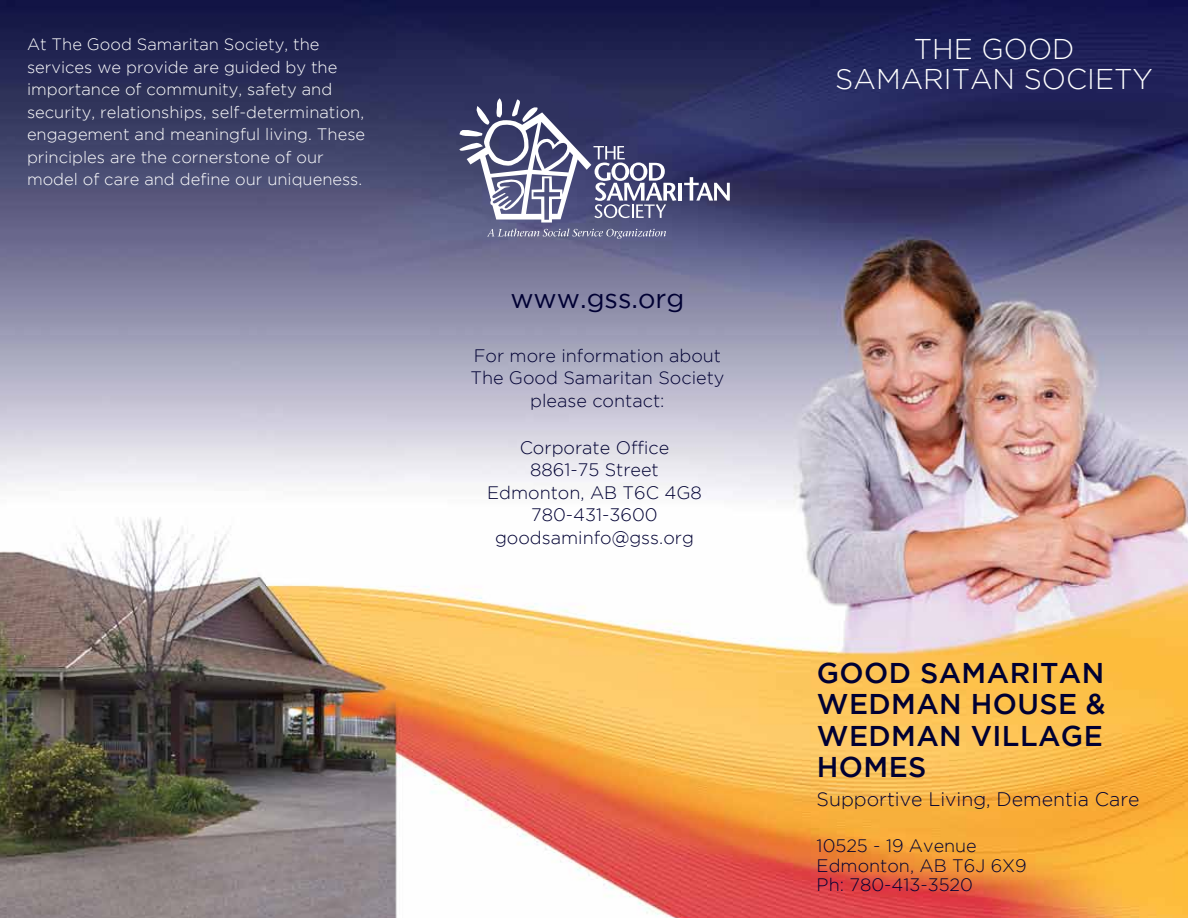
<style>
.page{position:relative;width:1188px;height:918px;background:#fff}
.page>*{position:absolute;margin:0;border:0;box-sizing:border-box;transform-origin:0 0}
.t1{font:500 28.5px/31.5px "Gotham";letter-spacing:.015em;color:#003;text-align:justify}
.t2{font:300 28.5px/30px "Gotham";color:#fff;text-align:center}
.t3{font:27px "Gotham";color:#003}
.t4{font:300 19.5px "Gotham";color:#003}
.t5{font:300 18px/22.5px "Gotham";color:#003;text-align:center}
.t6{font:300 16.5px/22.5px "Gotham";color:#fff}
</style>
<div class="page">
<img style="left:0;top:0;width:1188px;height:918px">
<svg style="left:487px;top:229px;width:179px;height:10px;background:#7c7e9e"></svg>
<hr style="left:678px;top:183px;width:4px;height:18px;background:#fff">
<svg style="left:684px;top:177px;width:46px;height:24px"></svg>
<svg style="left:459px;top:98px;width:218px;height:125px"></svg>
<p class="t6" style="left:27px;top:33px;width:340px">At The Good Samaritan Society, the services we provide are guided by the importance of community, safety and security, relationships, self-determination, engagement and meaningful living. These principles are the cornerstone of our model of care and define our uniqueness.</p>
<h2 class="t3" style="left:510px;top:284px;width:176px">www.gss.org</h2>
<p class="t5" style="left:470px;top:344px;width:256px">For more information about<br>The Good Samaritan Society please contact:</p>
<p class="t5" style="left:487px;top:436px;width:216px">Corporate Office<br>8861-75 Street<br>Edmonton, AB T6C 4G8<br>780-431-3600 goodsaminfo@gss.org</p>
<h1 class="t2" style="left:835px;top:34px;width:319px">THE GOOD<br>SAMARITAN SOCIETY</h1>
<h1 class="t1" style="left:817px;top:656px;width:290px">GOOD SAMARITAN WEDMAN HOUSE &amp; WEDMAN VILLAGE HOMES</h1>
<p class="t4" style="left:817px;top:788px;width:324px">Supportive Living, Dementia Care</p>
<p class="t5" style="left:817px;top:836px;width:212px;line-height:19.5px;text-align:left">10525 - 19 Avenue<br>Edmonton, AB T6J 6X9<br>Ph: 780-413-3520</p>
</div>
